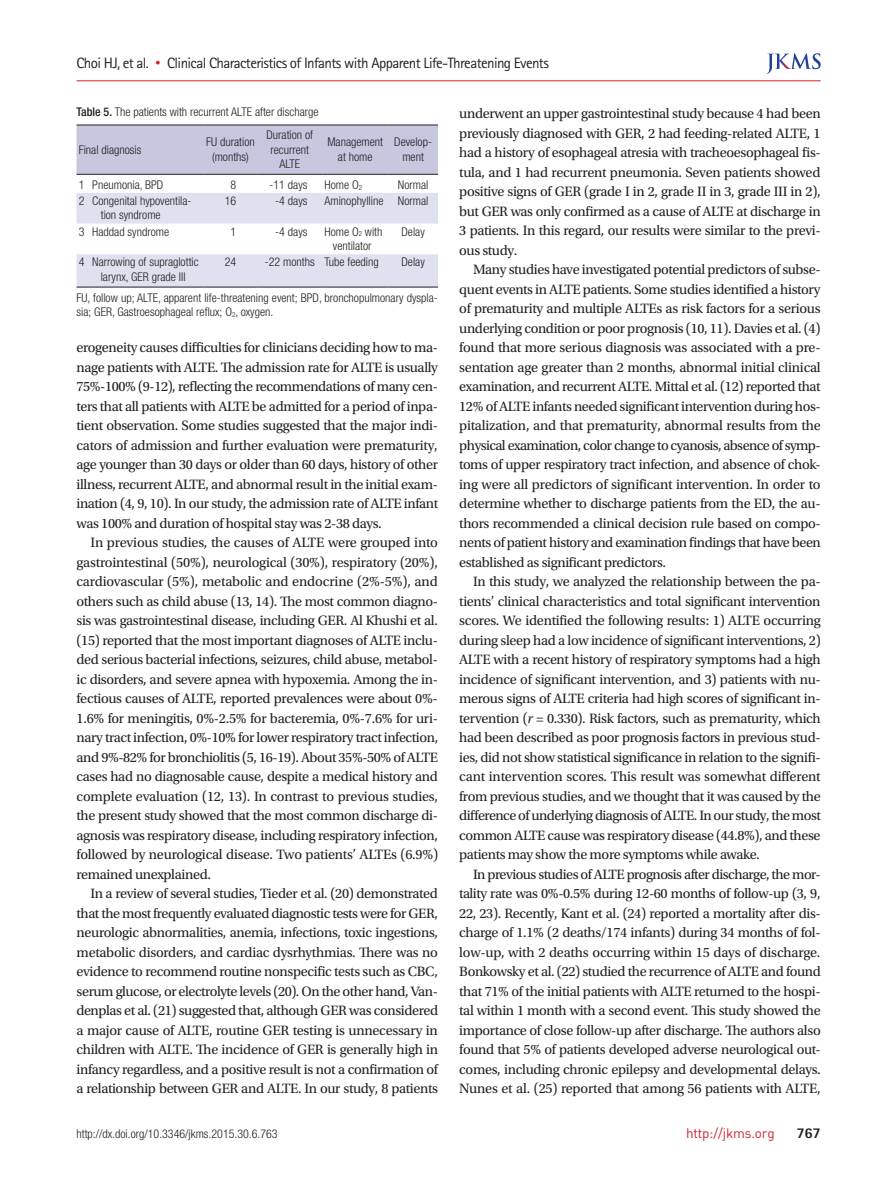
<style>
.page{position:relative;width:893px;height:1191px;background:#fff}
.page>*{position:absolute;margin:0;border:0;box-sizing:border-box;transform-origin:0 0}
.t1{font:15px "Rotis Sans Serif Std";letter-spacing:-.04em;color:#231f20}
.t2{font:800 15px "Rotis Sans Serif Std";color:#231f20}
.본문{font:14.25px/19.5px "Utopia Std";letter-spacing:-.025em;color:#231f20;text-align:justify}
.t3{font:13.5px "Dinreg";letter-spacing:-.01em;color:#d1232a}
.표_본문{font:300 condensed 12px/14.4px "Helvetica Neue LT Std";color:#231f20;text-align:center}
.표_그림_캡션{font:300 condensed 12px "Helvetica Neue LT Std";color:#231f20}
.s1{font-family:"Dotum";color:#d1232a}
.s2{font-weight:500}
.s3{font-size:7.05px}
.s4{font-style:italic}
</style>
<div class="page">
<hr style="left:77px;top:80px;width:744px;height:1px;background:#d1232a">
<svg style="left:766px;top:53px;width:55px;height:21px"></svg>
<div style="left:77px;top:125px;width:361px;height:50px;background:#c7c7e0"></div>
<hr style="left:90px;top:174px;width:114px;height:1px;background:#231f20">
<hr style="left:204px;top:174px;width:53px;height:1px;background:#231f20">
<hr style="left:257px;top:174px;width:65px;height:1px;background:#231f20">
<hr style="left:322px;top:174px;width:66px;height:1px;background:#231f20">
<hr style="left:388px;top:174px;width:50px;height:1px;background:#231f20">
<svg style="left:77px;top:193px;width:361px;height:95px"></svg>
<hr style="left:90px;top:287px;width:114px;height:1px;background:#231f20">
<hr style="left:204px;top:287px;width:53px;height:1px;background:#231f20">
<hr style="left:257px;top:287px;width:65px;height:1px;background:#231f20">
<hr style="left:322px;top:287px;width:66px;height:1px;background:#231f20">
<hr style="left:388px;top:287px;width:50px;height:1px;background:#231f20">
<p class="t1" style="left:77px;top:54px;width:474px">Choi HJ, et al. <span class="s1">•</span> Clinical Characteristics of Infants with Apparent Life-Threatening Events</p>
<p class="표_그림_캡션" style="left:77px;top:105px;width:244px"><span class="s2">Table 5.</span> The patients with recurrent ALTE after discharge</p>
<p class="표_본문" style="left:79px;top:142px;width:64px">Final diagnosis</p>
<p class="표_본문" style="left:206px;top:135px;width:50px">FU duration (months)</p>
<p class="표_본문" style="left:266px;top:128px;width:48px">Duration of recurrent<br>ALTE</p>
<p class="표_본문" style="left:327px;top:135px;width:57px">Management at home</p>
<p class="표_본문" style="left:394px;top:135px;width:39px">Develop&shy;ment</p>
<p class="표_본문" style="left:79px;top:177px;width:7px">1</p>
<p class="표_본문" style="left:92px;top:177px;width:73px">Pneumonia, BPD</p>
<p class="표_본문" style="left:230px;top:177px;width:7px">8</p>
<p class="표_본문" style="left:269px;top:177px;width:39px">-11 days</p>
<p class="표_본문" style="left:324px;top:177px;width:39px">Home O<span class="s3">2</span></p>
<p class="표_본문" style="left:398px;top:177px;width:32px">Normal</p>
<p class="표_본문" style="left:79px;top:193px;width:7px">2</p>
<p class="표_본문" style="left:101px;top:193px;width:92px;text-align:left;text-indent:-9px">Congenital hypoventila&shy;tion syndrome</p>
<p class="표_본문" style="left:225px;top:193px;width:13px">16</p>
<p class="표_본문" style="left:275px;top:193px;width:34px">-4 days</p>
<p class="표_본문" style="left:324px;top:193px;width:61px">Aminophylline</p>
<p class="표_본문" style="left:398px;top:193px;width:32px">Normal</p>
<p class="표_본문" style="left:79px;top:224px;width:7px">3</p>
<p class="표_본문" style="left:92px;top:224px;width:78px">Haddad syndrome</p>
<p class="표_본문" style="left:230px;top:224px;width:7px">1</p>
<p class="표_본문" style="left:275px;top:224px;width:34px">-4 days</p>
<p class="표_본문" style="left:324px;top:224px;width:60px">Home O<span class="s3">2</span> with ventilator</p>
<p class="표_본문" style="left:401px;top:224px;width:25px">Delay</p>
<p class="표_본문" style="left:79px;top:255px;width:7px">4</p>
<p class="표_본문" style="left:92px;top:255px;width:108px">Narrowing of supraglottic larynx, GER grade III</p>
<p class="표_본문" style="left:225px;top:255px;width:13px">24</p>
<p class="표_본문" style="left:265px;top:255px;width:51px">-22 months</p>
<p class="표_본문" style="left:324px;top:255px;width:56px">Tube feeding</p>
<p class="표_본문" style="left:401px;top:255px;width:25px">Delay</p>
<p class="표_본문" style="left:77px;top:290px;width:363px;text-align:left">FU, follow up; ALTE, apparent life-threatening event; BPD, bronchopulmonary dyspla&shy;sia; GER, Gastroesophageal reflux; O<span class="s3">2</span>, oxygen.</p>
<p class="본문" style="left:77px;top:338px;width:363px;text-align:left">erogeneity causes difficulties for clinicians deciding how to ma&shy;nage patients with ALTE. The admission rate for ALTE is usually 75%-100% (9-12), reflecting the recommendations of many cen&shy;ters that all patients with ALTE be admitted for a period of inpa&shy;tient observation. Some studies suggested that the major indi&shy;cators of admission and further evaluation were prematurity, age younger than 30 days or older than 60 days, history of other illness, recurrent ALTE, and abnormal result in the initial exam&shy;ination (4, 9, 10). In our study, the admission rate of ALTE infant was 100% and duration of hospital stay was 2-38 days.</p>
<p class="본문" style="left:77px;top:533px;width:363px;text-align:left;text-indent:14px">In previous studies, the causes of ALTE were grouped into gastrointestinal (50%), neurological (30%), respiratory (20%), cardiovascular (5%), metabolic and endocrine (2%-5%), and others such as child abuse (13, 14). The most common diagno&shy;sis was gastrointestinal disease, including GER. Al Khushi et al. (15) reported that the most important diagnoses of ALTE inclu&shy;ded serious bacterial infections, seizures, child abuse, metabol&shy;ic disorders, and severe apnea with hypoxemia. Among the in&shy;fectious causes of ALTE, reported prevalences were about 0%- 1.6% for meningitis, 0%-2.5% for bacteremia, 0%-7.6% for uri&shy;nary tract infection, 0%-10% for lower respiratory tract infection, and 9%-82% for bronchiolitis (5, 16-19). About 35%-50% of ALTE cases had no diagnosable cause, despite a medical history and complete evaluation (12, 13). In contrast to previous studies, the present study showed that the most common discharge di&shy;agnosis was respiratory disease, including respiratory infection, followed by neurological disease. Two patients’ ALTEs (6.9%) remained unexplained.</p>
<p class="본문" style="left:77px;top:884px;width:363px;text-align:left;text-indent:14px">In a review of several studies, Tieder et al. (20) demonstrated that the most frequently evaluated diagnostic tests were for GER, neurologic abnormalities, anemia, infections, toxic ingestions, metabolic disorders, and cardiac dysrhythmias. There was no evidence to recommend routine nonspecific tests such as CBC, serum glucose, or electrolyte levels (20). On the other hand, Van&shy;denplas et al. (21) suggested that, although GER was considered a major cause of ALTE, routine GER testing is unnecessary in children with ALTE. The incidence of GER is generally high in infancy regardless, and a positive result is not a confirmation of a relationship between GER and ALTE. In our study, 8 patients</p>
<p class="본문" style="left:459px;top:104px;width:363px">underwent an upper gastrointestinal study because 4 had been previously diagnosed with GER, 2 had feeding-related ALTE, 1 had a history of esophageal atresia with tracheoesophageal fis&shy;tula, and 1 had recurrent pneumonia. Seven patients showed positive signs of GER (grade I in 2, grade II in 3, grade III in 2), but GER was only confirmed as a cause of ALTE at discharge in 3 patients. In this regard, our results were similar to the previ&shy;ous study.</p>
<p class="본문" style="left:459px;top:260px;width:363px;text-indent:14px">Many studies have investigated potential predictors of subse&shy;quent events in ALTE patients. Some studies identified a history of prematurity and multiple ALTEs as risk factors for a serious underlying condition or poor prognosis (10, 11). Davies et al. (4) found that more serious diagnosis was associated with a pre&shy;sentation age greater than 2 months, abnormal initial clinical examination, and recurrent ALTE. Mittal et al. (12) reported that 12% of ALTE infants needed significant intervention during hos&shy;pitalization, and that prematurity, abnormal results from the physical examination, color change to cyanosis, absence of symp&shy;toms of upper respiratory tract infection, and absence of chok&shy;ing were all predictors of significant intervention. In order to determine whether to discharge patients from the ED, the au&shy;thors recommended a clinical decision rule based on compo&shy;nents of patient history and examination findings that have been established as significant predictors.</p>
<p class="본문" style="left:459px;top:572px;width:363px;text-indent:14px">In this study, we analyzed the relationship between the pa&shy;tients’ clinical characteristics and total significant intervention scores. We identified the following results: 1) ALTE occurring during sleep had a low incidence of significant interventions, 2)<br>ALTE with a recent history of respiratory symptoms had a high incidence of significant intervention, and 3) patients with nu&shy;merous signs of ALTE criteria had high scores of significant in&shy;tervention (<span class="s4">r</span> = 0.330). Risk factors, such as prematurity, which had been described as poor prognosis factors in previous stud&shy;ies, did not show statistical significance in relation to the signifi&shy;cant intervention scores. This result was somewhat different from previous studies, and we thought that it was caused by the difference of underlying diagnosis of ALTE. In our study, the most common ALTE cause was respiratory disease (44.8%), and these patients may show the more symptoms while awake.</p>
<p class="본문" style="left:459px;top:864px;width:363px;text-indent:14px">In previous studies of ALTE prognosis after discharge, the mor&shy;tality rate was 0%-0.5% during 12-60 months of follow-up (3, 9, 22, 23). Recently, Kant et al. (24) reported a mortality after dis&shy;charge of 1.1% (2 deaths/174 infants) during 34 months of fol&shy;low-up, with 2 deaths occurring within 15 days of discharge.<br>Bonkowsky et al. (22) studied the recurrence of ALTE and found that 71% of the initial patients with ALTE returned to the hospi&shy;tal within 1 month with a second event. This study showed the importance of close follow-up after discharge. The authors also found that 5% of patients developed adverse neurological out&shy;comes, including chronic epilepsy and developmental delays.<br>Nunes et al. (25) reported that among 56 patients with ALTE,</p>
<p class="표_본문" style="left:77px;top:1126px;width:203px">http://dx.doi.org/10.3346/jkms.2015.30.6.763</p>
<p class="t3" style="left:686px;top:1124px;width:90px">http://jkms.org</p>
<p class="t2" style="left:796px;top:1123px;width:26px">767</p>
</div>
